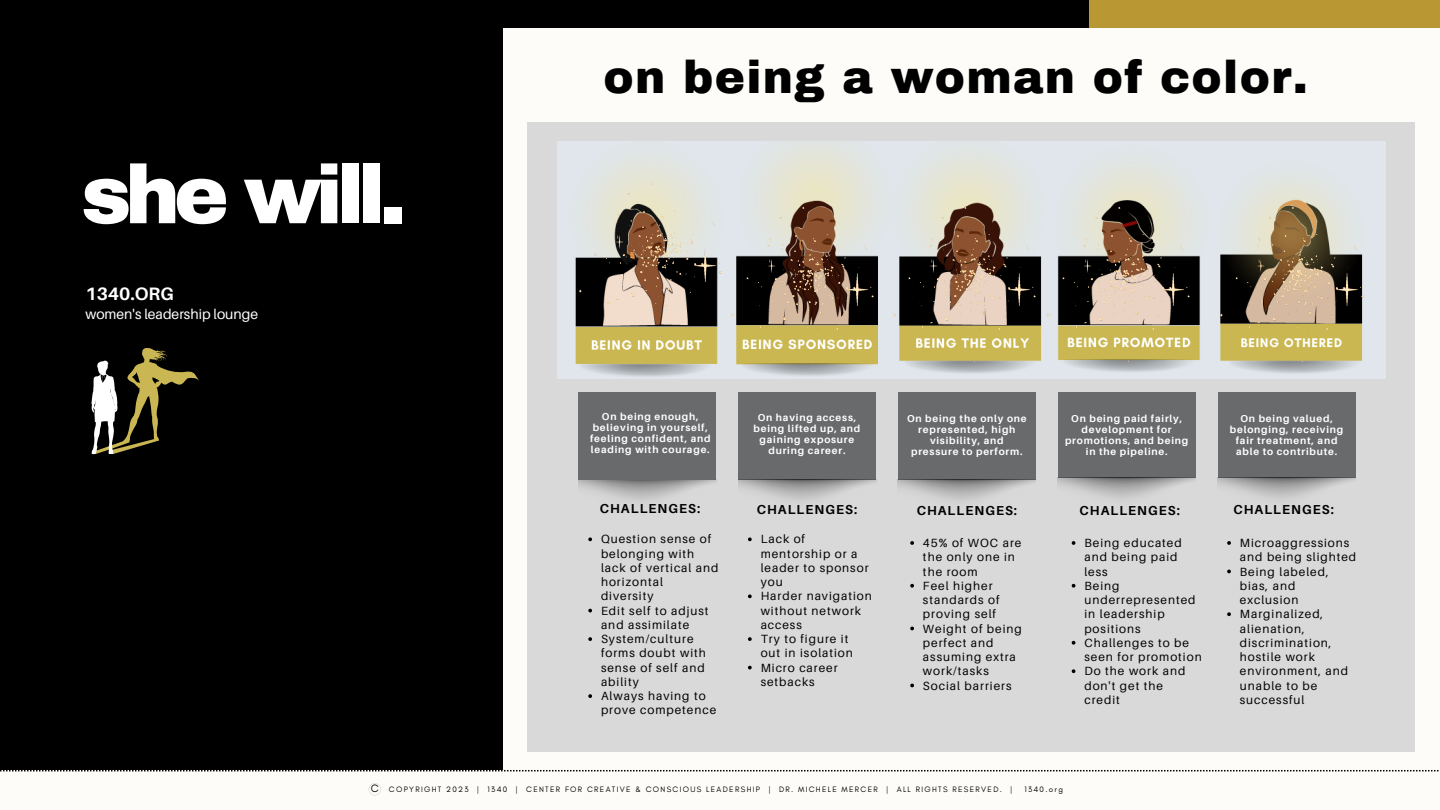
<style>
.page{position:relative;width:1440px;height:810px;background:#fdfcf8}
.page>*{position:absolute;margin:0;border:0;box-sizing:border-box;transform-origin:0 0}
.t1{font:900 82.5px "Archivo";letter-spacing:-.075em;color:#fff}
.t2{font:900 45.4px "Archivo";letter-spacing:.03em;color:#000}
.t3{font:700 18px "Aileron";color:#fff}
.t4{font:14px "Aileron";color:#fff}
.t5{font:700 13px "Aileron";letter-spacing:.08em;color:#000}
.t6{font:11.9px/14.2px "Aileron";letter-spacing:.08em;color:#000}
.t7{font:10.9px "Glacial Indifference";color:#000}
.t8{font:700 10px/11.2px "Aileron";letter-spacing:.08em;color:#fff;text-align:center}
.t9{font:8px "Glacial Indifference";letter-spacing:.165em;color:#000}
</style>
<div class="page">
<div style="left:0;top:0;width:1089px;height:28px;background:#000"></div>
<div style="left:1089px;top:0;width:351px;height:28px;background:#b99834"></div>
<svg style="left:0;top:770px;width:1438px;height:1px"></svg>
<div style="left:528px;top:122px;width:887px;height:630px;background:#d9d9d9"></div>
<img style="left:558px;top:141px;width:827px;height:237px">
<img style="left:571px;top:161px;width:173px;height:179px">
<img style="left:896px;top:185px;width:143px;height:179px">
<img style="left:1039px;top:185px;width:346px;height:179px">
<img style="left:723px;top:185px;width:173px;height:179px">
<div style="left:578px;top:392px;width:138px;height:88px;background:#686a6c"></div>
<div style="left:738px;top:392px;width:138px;height:88px;background:#686a6c"></div>
<div style="left:898px;top:392px;width:138px;height:88px;background:#686a6c"></div>
<div style="left:1058px;top:392px;width:138px;height:85px;background:#686a6c"></div>
<div style="left:1218px;top:392px;width:138px;height:85px;background:#686a6c"></div>
<img style="left:1058px;top:477px;width:138px;height:22px">
<img style="left:1218px;top:477px;width:138px;height:22px">
<svg style="left:588px;top:537px;width:4px;height:4px"></svg>
<svg style="left:588px;top:609px;width:4px;height:3px"></svg>
<svg style="left:588px;top:637px;width:4px;height:4px"></svg>
<svg style="left:588px;top:694px;width:4px;height:4px"></svg>
<svg style="left:748px;top:537px;width:4px;height:4px"></svg>
<svg style="left:748px;top:594px;width:4px;height:4px"></svg>
<svg style="left:748px;top:637px;width:4px;height:4px"></svg>
<svg style="left:748px;top:666px;width:4px;height:3px"></svg>
<svg style="left:910px;top:541px;width:4px;height:4px"></svg>
<svg style="left:910px;top:584px;width:4px;height:4px"></svg>
<svg style="left:910px;top:627px;width:4px;height:3px"></svg>
<svg style="left:910px;top:684px;width:4px;height:3px"></svg>
<svg style="left:1072px;top:541px;width:3px;height:4px"></svg>
<svg style="left:1072px;top:584px;width:3px;height:4px"></svg>
<svg style="left:1072px;top:641px;width:3px;height:4px"></svg>
<svg style="left:1072px;top:669px;width:3px;height:4px"></svg>
<svg style="left:1227px;top:541px;width:4px;height:4px"></svg>
<svg style="left:1227px;top:570px;width:4px;height:3px"></svg>
<svg style="left:1227px;top:612px;width:4px;height:4px"></svg>
<div style="left:0;top:28px;width:503px;height:742px;background:#000"></div>
<svg style="left:91px;top:348px;width:108px;height:107px"></svg>
<svg style="left:369px;top:783px;width:12px;height:12px"></svg>
<p class="t1" style="left:81px;top:151px;width:327px">she will.</p>
<p class="t3" style="left:85px;top:282px;width:90px">1340.ORG</p>
<p class="t4" style="left:85px;top:305px;width:174px">women's leadership lounge</p>
<p class="t2" style="left:604px;top:53px;width:706px">on being a woman of color.</p>
<p class="t8" style="left:590px;top:410px;width:122px">On being enough, believing in yourself, feeling confident, and leading with courage.</p>
<p class="t8" style="left:754px;top:411px;width:108px">On having access, being lifted up, and gaining exposure during career.</p>
<p class="t8" style="left:907px;top:412px;width:121px">On being the only one represented, high visibility, and pressure to perform.</p>
<p class="t8" style="left:1065px;top:412px;width:125px">On being paid fairly, development for promotions, and being in the pipeline.</p>
<p class="t8" style="left:1230px;top:412px;width:115px">On being valued, belonging, receiving fair treatment, and able to contribute.</p>
<p class="t5" style="left:600px;top:501px;width:102px">CHALLENGES:</p>
<p class="t5" style="left:757px;top:502px;width:102px">CHALLENGES:</p>
<p class="t5" style="left:917px;top:502px;width:102px">CHALLENGES:</p>
<p class="t5" style="left:1080px;top:502px;width:102px">CHALLENGES:</p>
<p class="t5" style="left:1233px;top:502px;width:102px">CHALLENGES:</p>
<p class="t6" style="left:601px;top:532px;width:119px">Question sense of belonging with lack of vertical and horizontal<br>diversity</p>
<p class="t6" style="left:601px;top:603px;width:109px">Edit self to adjust and assimilate</p>
<p class="t6" style="left:601px;top:632px;width:106px">System/culture forms doubt with sense of self and ability</p>
<p class="t6" style="left:601px;top:689px;width:117px">Always having to prove competence</p>
<p class="t6" style="left:761px;top:532px;width:109px">Lack of mentorship or a leader to sponsor you</p>
<p class="t6" style="left:761px;top:589px;width:113px">Harder navigation without network access</p>
<p class="t6" style="left:761px;top:632px;width:94px">Try to figure it out in isolation</p>
<p class="t6" style="left:761px;top:660px;width:79px">Micro career setbacks</p>
<p class="t6" style="left:923px;top:536px;width:100px">45% of WOC are the only one in the room</p>
<p class="t6" style="left:923px;top:578px;width:78px">Feel higher standards of proving self</p>
<p class="t6" style="left:923px;top:621px;width:100px">Weight of being perfect and assuming extra work/tasks</p>
<p class="t6" style="left:923px;top:678px;width:90px">Social barriers</p>
<p class="t6" style="left:1084px;top:536px;width:99px">Being educated and being paid less</p>
<p class="t6" style="left:1084px;top:578px;width:113px">Being underrepresented in leadership positions</p>
<p class="t6" style="left:1084px;top:635px;width:119px">Challenges to be seen for promotion</p>
<p class="t6" style="left:1084px;top:664px;width:103px">Do the work and don't get the credit</p>
<p class="t6" style="left:1240px;top:536px;width:118px">Microaggressions and being slighted</p>
<p class="t6" style="left:1240px;top:564px;width:90px">Being labeled, bias, and exclusion</p>
<p class="t6" style="left:1240px;top:607px;width:110px">Marginalized, alienation, discrimination, hostile work environment, and unable to be successful</p>
<p class="t7" style="left:371px;top:782px;width:9px">C</p>
<p class="t9" style="left:389px;top:784px;width:625px">COPYRIGHT 2023 | 1340 | CENTER FOR CREATIVE &amp; CONSCIOUS LEADERSHIP | DR. MICHELE MERCER | ALL RIGHTS RESERVED. |</p>
<p class="t9" style="left:1024px;top:784px;width:40px">1340.org</p>
</div>
